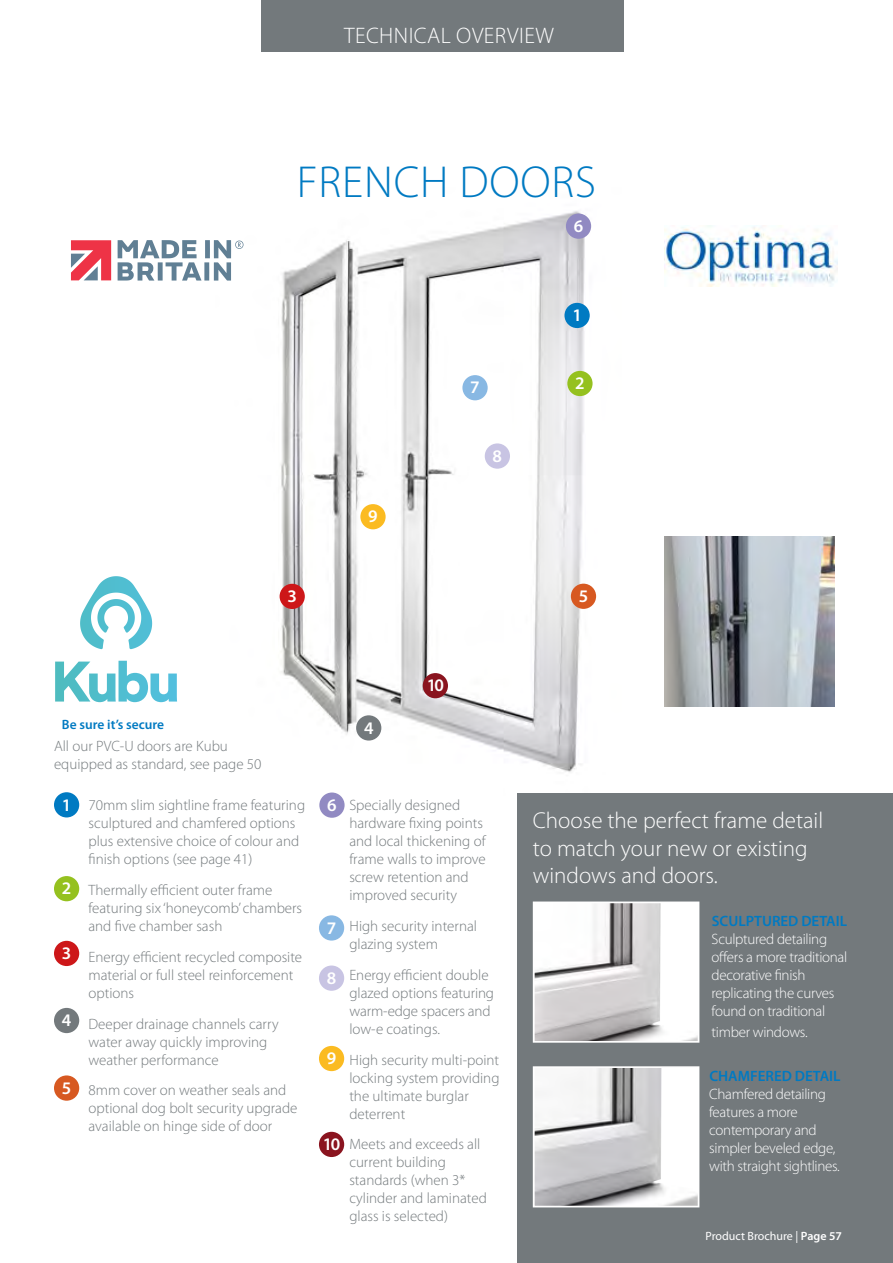
<style>
.page{position:relative;width:893px;height:1263px;background:#fff}
.page>*{position:absolute;margin:0;border:0;box-sizing:border-box;transform-origin:0 0}
.t1{font:300 45px "Myriad Pro";letter-spacing:.02em;color:#007ac2}
.t2{font:300 22.95px/27.6px "Myriad Pro";color:#fff}
.t3{font:300 22.5px "Myriad Pro";letter-spacing:.02em;color:#fff}
.t4{font:600 17.7px "Myriad Pro";color:#fff}
.t5{font:300 15px/18px "Myriad Pro";color:#73797c}
.t6{font:300 15px/18px "Myriad Pro";letter-spacing:-.02em;color:#fff}
.t7{font:600 15px "Myriad Pro";color:#007ac2}
.t8{font:600 13.5px "Myriad Pro";color:#007ac2}
.t9{font:12px "Myriad Pro";color:#fff}
.s1{font-weight:600}
</style>
<div class="page">
<img style="left:243px;top:211px;width:354px;height:585px">
<div style="left:564px;top:303px;width:26px;height:25px;background:#007ac2;border-radius:50%"></div>
<div style="left:567px;top:371px;width:26px;height:25px;background:#95c11f;border-radius:50%"></div>
<div style="left:280px;top:584px;width:25px;height:25px;background:#cd1719;border-radius:50%"></div>
<div style="left:356px;top:715px;width:25px;height:25px;background:#73797c;border-radius:50%"></div>
<div style="left:462px;top:375px;width:26px;height:25px;background:#88b8e3;border-radius:50%"></div>
<div style="left:423px;top:673px;width:25px;height:25px;background:#8a141f;border-radius:50%"></div>
<div style="left:566px;top:214px;width:25px;height:25px;background:#918ac2;border-radius:50%"></div>
<div style="left:485px;top:443px;width:25px;height:26px;background:#c8c4e3;border-radius:50%"></div>
<div style="left:360px;top:504px;width:26px;height:25px;background:#fbbb21;border-radius:50%"></div>
<div style="left:518px;top:793px;width:375px;height:470px;background:#73797c"></div>
<div style="left:262px;top:0;width:362px;height:52px;background:#73797c"></div>
<div style="left:54px;top:792px;width:25px;height:25px;background:#007ac2;border-radius:50%"></div>
<div style="left:54px;top:876px;width:25px;height:25px;background:#95c11f;border-radius:50%"></div>
<div style="left:54px;top:941px;width:25px;height:25px;background:#cd1719;border-radius:50%"></div>
<div style="left:54px;top:1008px;width:25px;height:25px;background:#73797c;border-radius:50%"></div>
<div style="left:319px;top:915px;width:25px;height:25px;background:#88b8e3;border-radius:50%"></div>
<div style="left:319px;top:1046px;width:25px;height:25px;background:#fbbb21;border-radius:50%"></div>
<div style="left:54px;top:1075px;width:25px;height:26px;background:#d75921;border-radius:50%"></div>
<div style="left:319px;top:792px;width:26px;height:26px;background:#918ac2;border-radius:50%"></div>
<div style="left:319px;top:965px;width:25px;height:26px;background:#c8c4e3;border-radius:50%"></div>
<div style="left:319px;top:1132px;width:25px;height:25px;background:#8a141f;border-radius:50%"></div>
<svg style="left:532px;top:901px;width:168px;height:142px;background:#dcdadb"></svg>
<svg style="left:532px;top:1066px;width:168px;height:142px;background:#d3d3d4"></svg>
<img style="left:664px;top:225px;width:174px;height:62px">
<hr style="left:0;top:158px;width:1px;height:488px;background:#73797c">
<img style="left:664px;top:537px;width:170px;height:170px">
<div style="left:571px;top:584px;width:25px;height:25px;background:#d75921;border-radius:50%"></div>
<svg style="left:55px;top:661px;width:122px;height:41px"></svg>
<svg style="left:80px;top:576px;width:72px;height:73px"></svg>
<svg style="left:71px;top:240px;width:40px;height:40px;background:#e06372"></svg>
<svg style="left:118px;top:240px;width:125px;height:41px"></svg>
<h3 class="t3" style="left:344px;top:22px;width:211px">TECHNICAL OVERVIEW</h3>
<h1 class="t1" style="left:297px;top:155px;width:301px">FRENCH DOORS</h1>
<p class="t4" style="left:574px;top:215px;width:11px">6</p>
<p class="t4" style="left:287px;top:585px;width:11px">3</p>
<p class="t4" style="left:368px;top:505px;width:11px">9</p>
<p class="t4" style="left:470px;top:376px;width:11px">7</p>
<p class="t4" style="left:493px;top:445px;width:11px">8</p>
<p class="t8" style="left:62px;top:716px;width:104px">Be sure it’s secure</p>
<p class="t5" style="left:54px;top:737px;width:209px">All our PVC-U doors are Kubu equipped as standard, see page 50</p>
<p class="t4" style="left:62px;top:793px;width:11px">1</p>
<p class="t5" style="left:88px;top:796px;width:218px;text-indent:-27px">• 70mm slim sightline frame featuring sculptured and chamfered options plus extensive choice of colour and finish options (see page 41)</p>
<p class="t5" style="left:88px;top:881px;width:215px;text-indent:-27px">• Thermally efficient outer frame featuring six ‘honeycomb’ chambers and five chamber sash</p>
<p class="t5" style="left:88px;top:948px;width:215px;text-indent:-27px">• Energy efficient recycled composite material or full steel reinforcement options</p>
<p class="t5" style="left:88px;top:1014px;width:192px;text-indent:-27px">• Deeper drainage channels carry water away quickly improving weather performance</p>
<p class="t5" style="left:88px;top:1081px;width:211px;text-indent:-27px">• 8mm cover on weather seals and optional dog bolt security upgrade available on hinge side of door</p>
<p class="t4" style="left:62px;top:877px;width:11px">2</p>
<p class="t4" style="left:62px;top:942px;width:11px">3</p>
<p class="t4" style="left:62px;top:1009px;width:11px">4</p>
<p class="t4" style="left:62px;top:1076px;width:11px">5</p>
<p class="t4" style="left:364px;top:716px;width:11px">4</p>
<p class="t4" style="left:427px;top:674px;width:19px">10</p>
<p class="t4" style="left:327px;top:794px;width:11px">6</p>
<p class="t5" style="left:349px;top:796px;width:138px;text-indent:-27px">• Specially designed hardware fixing points and local thickening of frame walls to improve screw retention and improved security</p>
<p class="t5" style="left:349px;top:917px;width:129px">High security internal glazing system</p>
<p class="t5" style="left:349px;top:966px;width:146px;text-indent:-27px">• Energy efficient double glazed options featuring warm-edge spacers and low-e coatings.</p>
<p class="t5" style="left:349px;top:1050px;width:152px;text-indent:-27px">• High security multi-point locking system providing the ultimate burglar deterrent</p>
<p class="t5" style="left:349px;top:1135px;width:139px;text-indent:-27px">• Meets and exceeds all current building standards (when 3* cylinder and laminated glass is selected)</p>
<p class="t4" style="left:327px;top:916px;width:11px">7</p>
<p class="t4" style="left:327px;top:967px;width:11px">8</p>
<p class="t4" style="left:327px;top:1047px;width:11px">9</p>
<p class="t4" style="left:323px;top:1133px;width:19px">10</p>
<p class="t4" style="left:572px;top:304px;width:11px">1</p>
<p class="t4" style="left:575px;top:372px;width:11px">2</p>
<p class="t4" style="left:579px;top:585px;width:11px">5</p>
<h2 class="t2" style="left:533px;top:806px;width:292px">Choose the perfect frame detail to match your new or existing windows and doors.</h2>
<p class="t7" style="left:712px;top:911px;width:137px">SCULPTURED DETAIL</p>
<p class="t6" style="left:712px;top:929px;width:137px">Sculptured detailing offers a more traditional decorative finish replicating the curves found on traditional</p>
<p class="t6" style="left:712px;top:1023px;width:98px">timber windows.</p>
<p class="t7" style="left:709px;top:1066px;width:133px">CHAMFERED DETAIL</p>
<p class="t6" style="left:709px;top:1085px;width:132px">Chamfered detailing features a more contemporary and simpler beveled edge, with straight sightlines.</p>
<p class="t9" style="left:706px;top:1229px;width:138px">Product Brochure | <span class="s1">Page 57</span></p>
</div>
